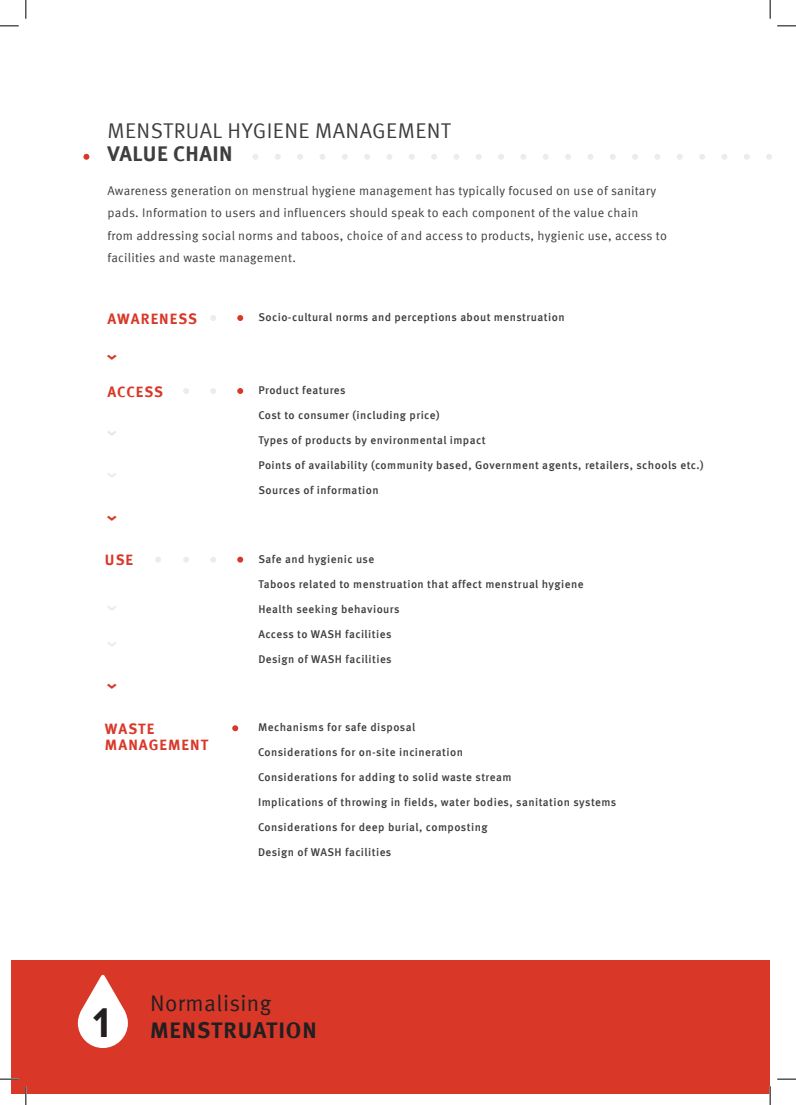
<style>
.page{position:relative;width:796px;height:1105px;background:#fff}
.page>*{position:absolute;margin:0;border:0;box-sizing:border-box;transform-origin:0 0}
.t1{font:600 41px "Novecentowide";color:#231f20}
.t2{font:700 22.5px "Meta Offc";letter-spacing:.04em;color:#231f20}
.t3{font:22.5px "Meta Offc Norm";letter-spacing:.02em;color:#231f20}
.t4{font:21.25px/22.5px "Meta Offc Norm";letter-spacing:.02em;color:#3e3e3f}
.t5{font:700 15px/16.2px "Meta Offc";letter-spacing:.07em;color:#d93829}
.t6{font:700 15px "Meta Offc";color:#e6e7e9}
.t7{font:12.5px/22.5px "Meta Offc Norm";letter-spacing:.02em;color:#3e3e3f}
.t8{font:500 11.25px "Meta Offc";letter-spacing:.04em;color:#3e3e3f}
.s1{font-family:"Meta Offc";font-weight:700}
</style>
<div class="page">
<div style="left:12px;top:959px;width:758px;height:133px;background:#d93829"></div>
<svg style="left:78px;top:974px;width:50px;height:73px"></svg>
<svg style="left:183px;top:388px;width:6px;height:6px"></svg>
<svg style="left:183px;top:557px;width:6px;height:5px"></svg>
<svg style="left:155px;top:557px;width:6px;height:5px"></svg>
<svg style="left:210px;top:388px;width:6px;height:6px"></svg>
<svg style="left:210px;top:315px;width:6px;height:6px"></svg>
<svg style="left:210px;top:557px;width:6px;height:5px"></svg>
<svg style="left:237px;top:388px;width:6px;height:6px"></svg>
<svg style="left:237px;top:315px;width:6px;height:6px"></svg>
<svg style="left:237px;top:556px;width:6px;height:6px"></svg>
<svg style="left:232px;top:725px;width:6px;height:6px"></svg>
<svg style="left:83px;top:154px;width:6px;height:6px"></svg>
<svg style="left:364px;top:154px;width:6px;height:6px"></svg>
<svg style="left:521px;top:154px;width:5px;height:6px"></svg>
<svg style="left:699px;top:154px;width:6px;height:6px"></svg>
<svg style="left:297px;top:154px;width:6px;height:6px"></svg>
<svg style="left:454px;top:154px;width:5px;height:6px"></svg>
<svg style="left:632px;top:154px;width:6px;height:6px"></svg>
<svg style="left:744px;top:154px;width:6px;height:6px"></svg>
<svg style="left:253px;top:154px;width:5px;height:6px"></svg>
<svg style="left:409px;top:154px;width:6px;height:6px"></svg>
<svg style="left:588px;top:154px;width:5px;height:6px"></svg>
<svg style="left:387px;top:154px;width:5px;height:6px"></svg>
<svg style="left:565px;top:154px;width:6px;height:6px"></svg>
<svg style="left:543px;top:154px;width:6px;height:6px"></svg>
<svg style="left:320px;top:154px;width:5px;height:6px"></svg>
<svg style="left:476px;top:154px;width:6px;height:6px"></svg>
<svg style="left:655px;top:154px;width:5px;height:6px"></svg>
<svg style="left:766px;top:154px;width:6px;height:6px"></svg>
<svg style="left:275px;top:154px;width:6px;height:6px"></svg>
<svg style="left:431px;top:154px;width:6px;height:6px"></svg>
<svg style="left:610px;top:154px;width:6px;height:6px"></svg>
<svg style="left:722px;top:154px;width:5px;height:6px"></svg>
<svg style="left:342px;top:154px;width:6px;height:6px"></svg>
<svg style="left:498px;top:154px;width:6px;height:6px"></svg>
<svg style="left:677px;top:154px;width:6px;height:6px"></svg>
<svg style="left:0;top:25px;width:19px;height:2px"></svg>
<svg style="left:777px;top:25px;width:19px;height:2px"></svg>
<svg style="left:0;top:1077px;width:19px;height:2px"></svg>
<svg style="left:777px;top:1078px;width:19px;height:1px"></svg>
<svg style="left:25px;top:0;width:2px;height:19px"></svg>
<svg style="left:25px;top:1086px;width:2px;height:18px"></svg>
<svg style="left:769px;top:0;width:2px;height:19px"></svg>
<svg style="left:769px;top:1086px;width:2px;height:18px"></svg>
<p class="t4" style="left:107px;top:120px;width:345px">MENSTRUAL HYGIENE MANAGEMENT<br><span class="s1">VALUE CHAIN</span></p>
<p class="t7" style="left:107px;top:179px;width:561px">Awareness generation on menstrual hygiene management has typically focused on use of sanitary pads. Information to users and influencers should speak to each component of the value chain from addressing social norms and taboos, choice of and access to products, hygienic use, access to facilities and waste management.</p>
<p class="t5" style="left:107px;top:311px;width:91px">AWARENESS</p>
<p class="t5" style="left:120px;top:353px;width:8px;rotate:90deg">&gt;</p>
<p class="t5" style="left:107px;top:384px;width:57px">ACCESS</p>
<p class="t6" style="left:122px;top:429px;width:8px;rotate:90deg">&gt;</p>
<p class="t5" style="left:120px;top:514px;width:8px;rotate:90deg">&gt;</p>
<p class="t5" style="left:105px;top:552px;width:30px">USE</p>
<p class="t5" style="left:120px;top:683px;width:8px;rotate:90deg">&gt;</p>
<p class="t5" style="left:105px;top:720px;width:105px">WASTE<br>MANAGEMENT</p>
<p class="t8" style="left:258px;top:310px;width:308px">Socio-cultural norms and perceptions about menstruation</p>
<p class="t8" style="left:258px;top:383px;width:89px">Product features</p>
<p class="t8" style="left:258px;top:408px;width:183px">Cost to consumer (including price)</p>
<p class="t8" style="left:258px;top:433px;width:229px">Types of products by environmental impact</p>
<p class="t8" style="left:258px;top:458px;width:447px">Points of availability (community based, Government agents, retailers, schools etc.)</p>
<p class="t8" style="left:258px;top:483px;width:122px">Sources of information</p>
<p class="t8" style="left:258px;top:552px;width:118px">Safe and hygienic use</p>
<p class="t8" style="left:258px;top:577px;width:327px">Taboos related to menstruation that affect menstrual hygiene</p>
<p class="t8" style="left:258px;top:602px;width:143px">Health seeking behaviours</p>
<p class="t8" style="left:258px;top:627px;width:135px">Access to WASH facilities</p>
<p class="t8" style="left:258px;top:652px;width:135px">Design of WASH facilities</p>
<p class="t8" style="left:258px;top:720px;width:159px">Mechanisms for safe disposal</p>
<p class="t8" style="left:258px;top:745px;width:206px">Considerations for on-site incineration</p>
<p class="t8" style="left:258px;top:770px;width:255px">Considerations for adding to solid waste stream</p>
<p class="t8" style="left:258px;top:795px;width:360px">Implications of throwing in fields, water bodies, sanitation systems</p>
<p class="t8" style="left:258px;top:820px;width:231px">Considerations for deep burial, composting</p>
<p class="t8" style="left:258px;top:845px;width:135px">Design of WASH facilities</p>
<p class="t1" style="left:92px;top:996px;width:20px">1</p>
<p class="t3" style="left:150px;top:989px;width:123px">Normalising</p>
<p class="t2" style="left:150px;top:1016px;width:168px">MENSTRUATION</p>
</div>
